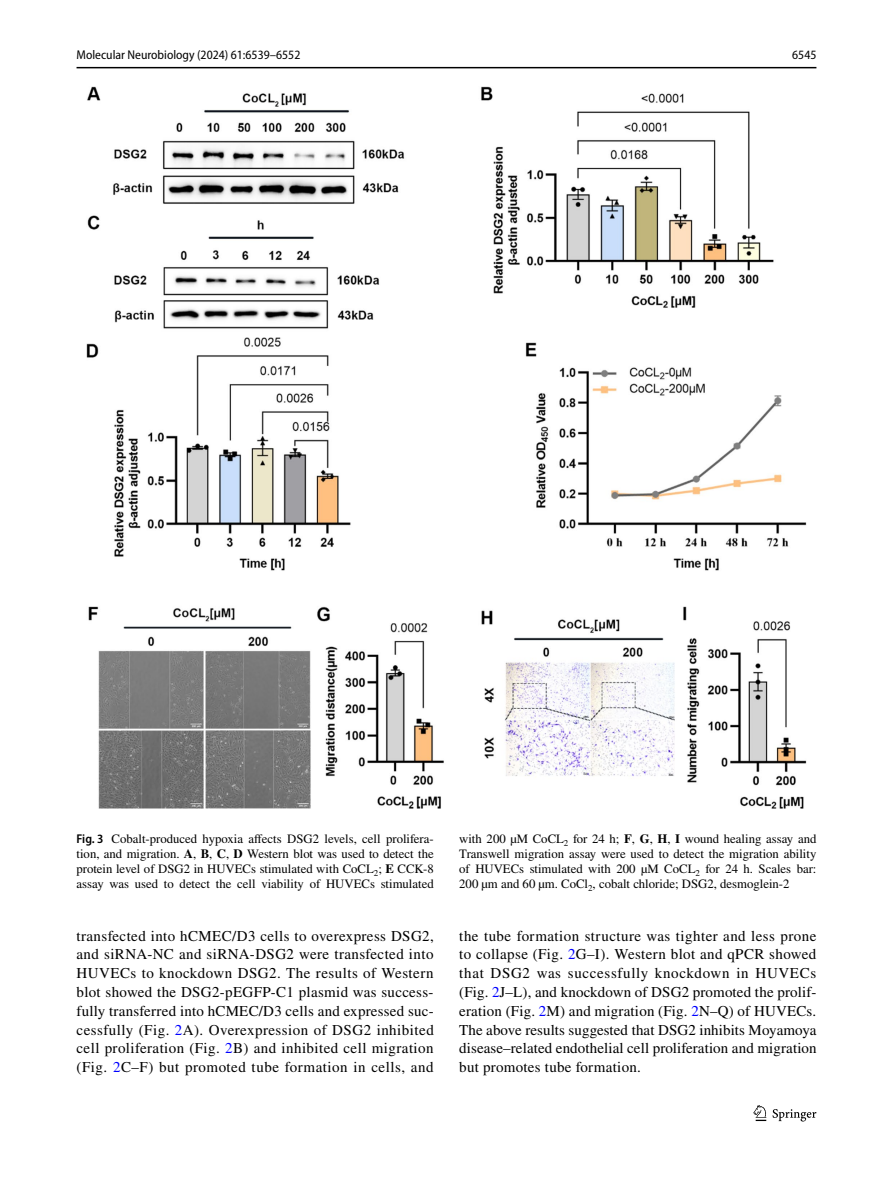
<style>
.page{position:relative;width:893px;height:1187px;background:#fff}
.page>*{position:absolute;margin:0;border:0;box-sizing:border-box;transform-origin:0 0}
.t1{font:15px/18.8px "STIX";letter-spacing:.025em;color:#000;text-align:justify}
.t2{font:12.75px/15px "STIX";color:#000;text-align:justify}
.t3{font:semi-condensed 12.75px "Myriad Pro";color:#000}
.s1{font-family:"Myriad Pro";font-weight:600;font-stretch:semi-condensed}
.s2{font-weight:700}
.s3{color:#00f}
</style>
<div class="page">
<hr style="left:77px;top:67px;width:739px;height:1px;background:#000">
<svg style="left:753px;top:1105px;width:13px;height:15px"></svg>
<svg style="left:773px;top:1109px;width:43px;height:12px"></svg>
<img style="left:87px;top:87px;width:719px;height:721px">
<p class="t3" style="left:77px;top:48px;width:225px">Molecular Neurobiology (2024) 61:6539–6552</p>
<p class="t3" style="left:792px;top:48px;width:26px">6545</p>
<p class="t2" style="left:77px;top:832px;width:359px"><span class="s1">Fig. 3</span> Cobalt-produced hypoxia affects DSG2 levels, cell prolifera&shy;tion, and migration. <span class="s2">A</span>, <span class="s2">B</span>, <span class="s2">C</span>, <span class="s2">D</span> Western blot was used to detect the protein level of DSG2 in HUVECs stimulated with CoCL<sub>2</sub>; <span class="s2">E</span> CCK-8 assay was used to detect the cell viability of HUVECs stimulated</p>
<p class="t2" style="left:459px;top:832px;width:359px">with 200 µM CoCL<sub>2</sub> for 24 h; <span class="s2">F</span>, <span class="s2">G</span>, <span class="s2">H</span>, <span class="s2">I</span> wound healing assay and Transwell migration assay were used to detect the migration ability of HUVECs stimulated with 200 µM CoCL<sub>2</sub> for 24 h. Scales bar:<br>200 µm and 60 µm. CoCl<sub>2</sub>, cobalt chloride; DSG2, desmoglein-2</p>
<p class="t1" style="left:77px;top:927px;width:359px">transfected into hCMEC/D3 cells to overexpress DSG2, and siRNA-NC and siRNA-DSG2 were transfected into HUVECs to knockdown DSG2. The results of Western blot showed the DSG2-pEGFP-C1 plasmid was success&shy;fully transferred into hCMEC/D3 cells and expressed suc&shy;cessfully (Fig. <span class="s3">2</span>A). Overexpression of DSG2 inhibited cell proliferation (Fig. <span class="s3">2</span>B) and inhibited cell migration (Fig. <span class="s3">2</span>C–F) but promoted tube formation in cells, and</p>
<p class="t1" style="left:459px;top:927px;width:359px">the tube formation structure was tighter and less prone to collapse (Fig. <span class="s3">2</span>G–I). Western blot and qPCR showed that DSG2 was successfully knockdown in HUVECs (Fig. <span class="s3">2</span>J–L), and knockdown of DSG2 promoted the prolif&shy;eration (Fig. <span class="s3">2</span>M) and migration (Fig. <span class="s3">2</span>N–Q) of HUVECs.<br>The above results suggested that DSG2 inhibits Moyamoya disease–related endothelial cell proliferation and migration but promotes tube formation.</p>
</div>
